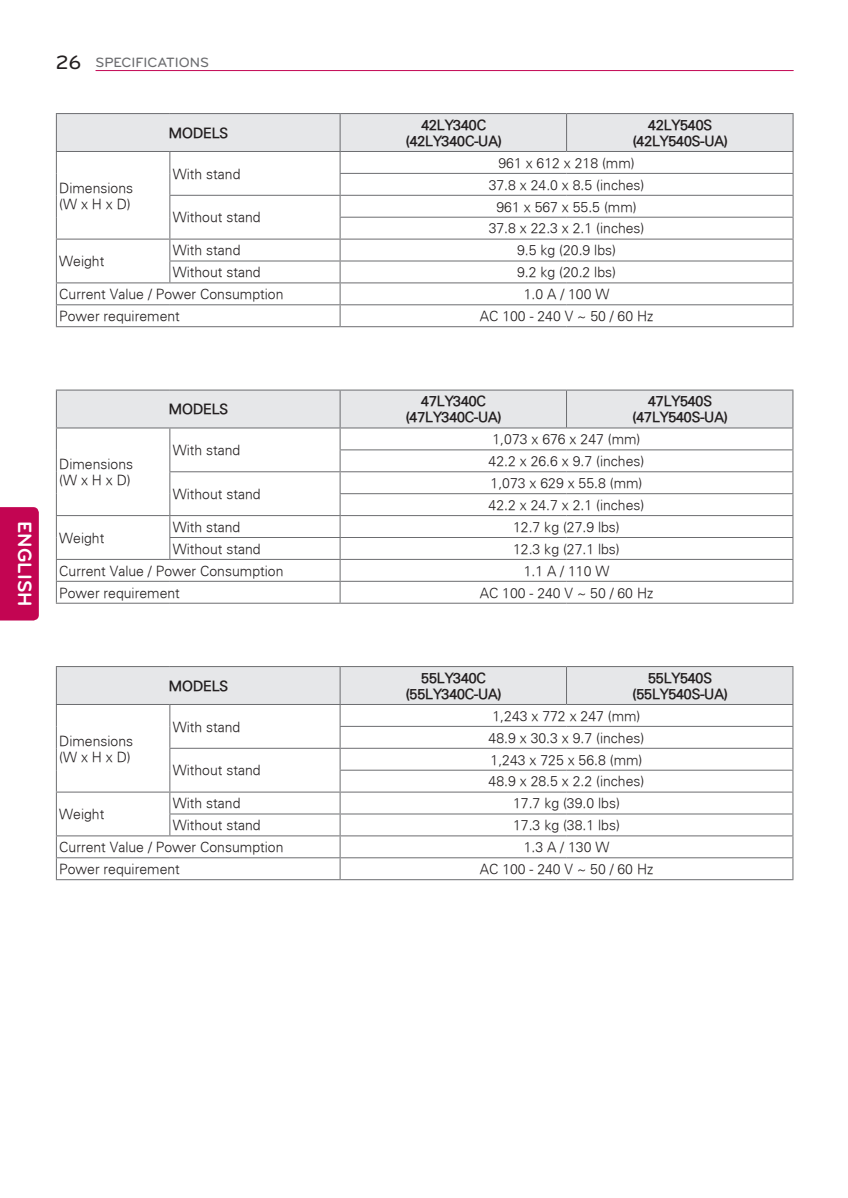
<style>
.page{position:relative;width:848px;height:1198px;background:#fff}
.page>*{position:absolute;margin:0;border:0;box-sizing:border-box;transform-origin:0 0}
.t1{font:700 20px "Bryant LG";color:#fff}
.t2{font:500 20px "Bryant LG";color:#231f20}
.t3{font:300 14px/21.8px "Univers";color:#231f20}
.t4{font:300 14px/16px "Univers";color:#231f20;text-align:center}
.t5{font:500 14px "Bryant LG";color:#6c6d70}
</style>
<div class="page">
<hr style="left:96px;top:70px;width:697px;height:1px;background:#c30552">
<div style="left:0;top:507px;width:39px;height:113px;background:#c30552"></div>
<hr style="left:340px;top:326px;width:226px;height:1px;background:#6c6d70">
<hr style="left:566px;top:326px;width:227px;height:1px;background:#6c6d70">
<hr style="left:56px;top:113px;width:114px;height:1px;background:#6c6d70">
<hr style="left:170px;top:113px;width:170px;height:1px;background:#6c6d70">
<svg style="left:56px;top:114px;width:737px;height:212px"></svg>
<hr style="left:170px;top:304px;width:170px;height:1px;background:#6c6d70">
<hr style="left:56px;top:326px;width:114px;height:1px;background:#6c6d70">
<hr style="left:170px;top:326px;width:170px;height:1px;background:#6c6d70">
<hr style="left:340px;top:113px;width:226px;height:1px;background:#6c6d70">
<hr style="left:339px;top:114px;width:1px;height:37px;background:#6c6d70">
<hr style="left:566px;top:113px;width:227px;height:1px;background:#6c6d70">
<hr style="left:566px;top:114px;width:1px;height:37px;background:#6c6d70">
<hr style="left:792px;top:114px;width:1px;height:37px;background:#6c6d70">
<hr style="left:340px;top:603px;width:226px;height:1px;background:#6c6d70">
<hr style="left:566px;top:603px;width:227px;height:1px;background:#6c6d70">
<svg style="left:56px;top:390px;width:737px;height:213px"></svg>
<hr style="left:170px;top:581px;width:170px;height:1px;background:#6c6d70">
<hr style="left:56px;top:603px;width:114px;height:1px;background:#6c6d70">
<hr style="left:170px;top:603px;width:170px;height:1px;background:#6c6d70">
<hr style="left:340px;top:666px;width:226px;height:1px;background:#6c6d70">
<hr style="left:566px;top:666px;width:227px;height:1px;background:#6c6d70">
<hr style="left:340px;top:879px;width:226px;height:1px;background:#6c6d70">
<hr style="left:566px;top:879px;width:227px;height:1px;background:#6c6d70">
<hr style="left:56px;top:666px;width:114px;height:1px;background:#6c6d70">
<hr style="left:170px;top:666px;width:170px;height:1px;background:#6c6d70">
<svg style="left:56px;top:667px;width:737px;height:212px"></svg>
<hr style="left:170px;top:857px;width:170px;height:1px;background:#6c6d70">
<hr style="left:56px;top:879px;width:114px;height:1px;background:#6c6d70">
<hr style="left:170px;top:879px;width:170px;height:1px;background:#6c6d70">
<h1 class="t2" style="left:56px;top:50px;width:27px">26</h1>
<p class="t5" style="left:96px;top:54px;width:115px">SPECIFICATIONS</p>
<p class="t4" style="left:169px;top:124px;width:61px">MODELS</p>
<p class="t4" style="left:405px;top:116px;width:97px">42LY340C (42LY340C-UA)</p>
<p class="t4" style="left:632px;top:116px;width:96px">42LY540S (42LY540S-UA)</p>
<p class="t3" style="left:59px;top:179px;width:75px;line-height:16px">Dimensions (W x H x D)</p>
<p class="t3" style="left:173px;top:162px;width:69px">With stand</p>
<p class="t3" style="left:488px;top:151px;width:157px;text-align:center">961 x 612 x 218 (mm)<br>37.8 x 24.0 x 8.5 (inches)</p>
<p class="t3" style="left:173px;top:206px;width:89px">Without stand</p>
<p class="t3" style="left:488px;top:195px;width:157px;text-align:center">961 x 567 x 55.5 (mm)<br>37.8 x 22.3 x 2.1 (inches)</p>
<p class="t3" style="left:173px;top:239px;width:69px">With stand</p>
<p class="t3" style="left:517px;top:239px;width:100px">9.5 kg (20.9 lbs)</p>
<p class="t3" style="left:173px;top:261px;width:89px">Without stand</p>
<p class="t3" style="left:517px;top:261px;width:100px">9.2 kg (20.2 lbs)</p>
<p class="t3" style="left:59px;top:283px;width:226px">Current Value / Power Consumption</p>
<p class="t3" style="left:523px;top:283px;width:87px">1.0 A / 100 W</p>
<p class="t3" style="left:59px;top:305px;width:122px">Power requirement</p>
<p class="t3" style="left:479px;top:305px;width:175px">AC 100 - 240 V ~ 50 / 60 Hz</p>
<p class="t3" style="left:59px;top:250px;width:47px">Weight</p>
<h1 class="t1" style="left:37px;top:521px;width:87px;rotate:90deg">ENGLISH</h1>
<p class="t3" style="left:59px;top:456px;width:75px;line-height:16px">Dimensions (W x H x D)</p>
<p class="t4" style="left:169px;top:401px;width:61px">MODELS</p>
<p class="t4" style="left:405px;top:393px;width:97px">47LY340C (47LY340C-UA)</p>
<p class="t4" style="left:632px;top:393px;width:96px">47LY540S (47LY540S-UA)</p>
<p class="t3" style="left:173px;top:439px;width:69px">With stand</p>
<p class="t3" style="left:488px;top:428px;width:157px">1,073 x 676 x 247 (mm)<br>42.2 x 26.6 x 9.7 (inches)</p>
<p class="t3" style="left:173px;top:483px;width:89px">Without stand</p>
<p class="t3" style="left:488px;top:472px;width:157px">1,073 x 629 x 55.8 (mm)<br>42.2 x 24.7 x 2.1 (inches)</p>
<p class="t3" style="left:173px;top:516px;width:69px">With stand</p>
<p class="t3" style="left:513px;top:516px;width:108px">12.7 kg (27.9 lbs)</p>
<p class="t3" style="left:173px;top:537px;width:89px">Without stand</p>
<p class="t3" style="left:513px;top:537px;width:108px">12.3 kg (27.1 lbs)</p>
<p class="t3" style="left:59px;top:559px;width:226px">Current Value / Power Consumption</p>
<p class="t3" style="left:523px;top:559px;width:87px">1.1 A / 110 W</p>
<p class="t3" style="left:59px;top:581px;width:122px">Power requirement</p>
<p class="t3" style="left:479px;top:581px;width:175px">AC 100 - 240 V ~ 50 / 60 Hz</p>
<p class="t3" style="left:59px;top:527px;width:47px">Weight</p>
<p class="t3" style="left:59px;top:732px;width:75px;line-height:16px">Dimensions (W x H x D)</p>
<p class="t4" style="left:169px;top:677px;width:61px">MODELS</p>
<p class="t4" style="left:405px;top:669px;width:97px">55LY340C (55LY340C-UA)</p>
<p class="t4" style="left:632px;top:669px;width:96px">55LY540S (55LY540S-UA)</p>
<p class="t3" style="left:173px;top:715px;width:69px">With stand</p>
<p class="t3" style="left:488px;top:704px;width:157px">1,243 x 772 x 247 (mm)<br>48.9 x 30.3 x 9.7 (inches)</p>
<p class="t3" style="left:173px;top:759px;width:89px">Without stand</p>
<p class="t3" style="left:488px;top:748px;width:157px">1,243 x 725 x 56.8 (mm)<br>48.9 x 28.5 x 2.2 (inches)</p>
<p class="t3" style="left:173px;top:792px;width:69px">With stand</p>
<p class="t3" style="left:513px;top:792px;width:108px">17.7 kg (39.0 lbs)</p>
<p class="t3" style="left:173px;top:814px;width:89px">Without stand</p>
<p class="t3" style="left:513px;top:814px;width:108px">17.3 kg (38.1 lbs)</p>
<p class="t3" style="left:59px;top:836px;width:226px">Current Value / Power Consumption</p>
<p class="t3" style="left:523px;top:836px;width:87px">1.3 A / 130 W</p>
<p class="t3" style="left:59px;top:858px;width:122px">Power requirement</p>
<p class="t3" style="left:479px;top:858px;width:175px">AC 100 - 240 V ~ 50 / 60 Hz</p>
<p class="t3" style="left:59px;top:803px;width:47px">Weight</p>
</div>
